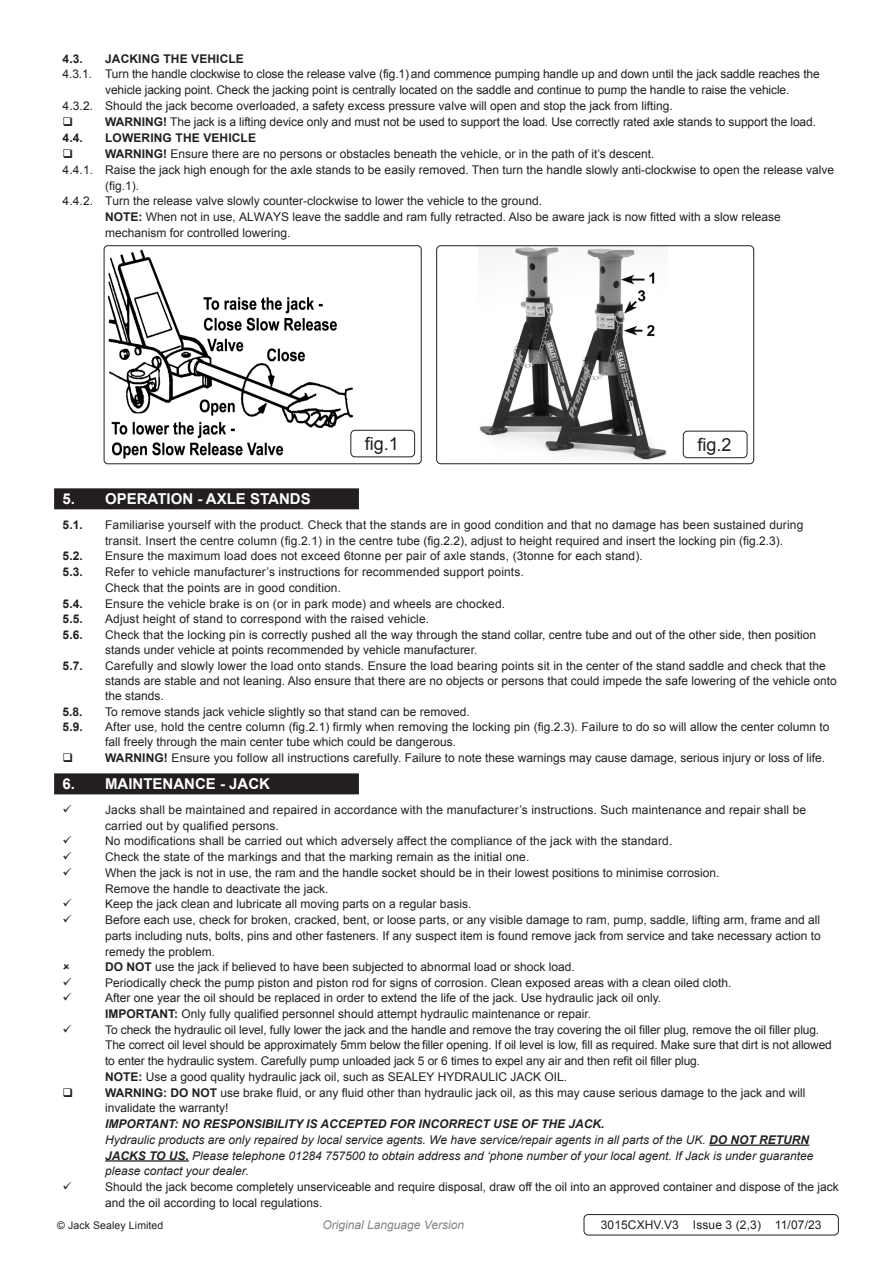
<style>
.page{position:relative;width:893px;height:1263px;background:#fff}
.page>*{position:absolute;margin:0;border:0;box-sizing:border-box;transform-origin:0 0}
.t1{font:18px "Arial";color:#231f20}
.t2{font:700 15px "Arial";color:#fff}
.Body_tabbed{font:12px/15.8px "Arial";color:#231f20}
.Body_tabbed-2{font:italic 12px/15.8px "Arial";color:#231f20}
.t3{font:700 12px "Arial";letter-spacing:.01em;color:#231f20}
.Body_tabbed-3{font:italic 700 12px "Arial";color:#231f20}
.Body__Footer{font:12px "Arial";letter-spacing:.01em;color:#231f20}
.t4{font:italic 12px "Arial";color:#808285}
.Body__Justified__7pt{font:10.5px "Arial";letter-spacing:.01em;color:#231f20}
.s1{font-weight:700}
</style>
<div class="page">
<div style="left:54px;top:488px;width:305px;height:21px;background:#231f20"></div>
<div style="left:54px;top:773px;width:305px;height:21px;background:#231f20"></div>
<hr style="left:709px;top:1144px;width:100px;height:2px;background:#231f20">
<hr style="left:105px;top:1160px;width:84px;height:1px;background:#231f20">
<div style="left:683px;top:431px;width:64px;height:27px;border:1px solid #231f20;border-radius:4px"></div>
<img style="left:478px;top:247px;width:189px;height:213px">
<div style="left:436px;top:245px;width:318px;height:219px;border:1px solid #231f20;border-radius:4px"></div>
<img style="left:104px;top:246px;width:249px;height:213px">
<div style="left:104px;top:245px;width:318px;height:219px;border:1px solid #231f20;border-radius:4px"></div>
<div style="left:350px;top:430px;width:65px;height:27px;border:1px solid #231f20;border-radius:4px"></div>
<div style="left:584px;top:1214px;width:255px;height:21px;border:1px solid #231f20;border-radius:4px"></div>
<p class="t3" style="left:63px;top:51px;width:22px">4.3.</p>
<p class="t3" style="left:105px;top:51px;width:140px">JACKING THE VEHICLE</p>
<p class="Body_tabbed" style="left:105px;top:67px;width:716px;text-indent:-43px">4.3.1. Turn the handle clockwise to close the release valve (fig.1) and commence pumping handle up and down until the jack saddle reaches the vehicle jacking point. Check the jacking point is centrally located on the saddle and continue to pump the handle to raise the vehicle.</p>
<p class="Body_tabbed" style="left:63px;top:98px;width:612px">4.3.2. Should the jack become overloaded, a safety excess pressure valve will open and stop the jack from lifting.</p>
<p class="Body_tabbed" style="left:105px;top:114px;width:712px"><span class="s1">WARNING!</span> The jack is a lifting device only and must not be used to support the load. Use correctly rated axle stands to support the load.</p>
<p class="t3" style="left:63px;top:130px;width:22px">4.4.</p>
<p class="t3" style="left:105px;top:130px;width:152px">LOWERING THE VEHICLE</p>
<p class="Body_tabbed" style="left:105px;top:146px;width:551px"><span class="s1">WARNING!</span> Ensure there are no persons or obstacles beneath the vehicle, or in the path of it’s descent.</p>
<p class="Body_tabbed" style="left:105px;top:162px;width:730px;text-indent:-43px">4.4.1. Raise the jack high enough for the axle stands to be easily removed. Then turn the handle slowly anti-clockwise to open the release valve (fig.1).</p>
<p class="Body_tabbed" style="left:63px;top:193px;width:481px">4.4.2. Turn the release valve slowly counter-clockwise to lower the vehicle to the ground.</p>
<p class="Body_tabbed" style="left:105px;top:209px;width:677px"><span class="s1">NOTE:</span> When not in use, ALWAYS leave the saddle and ram fully retracted. Also be aware jack is now fitted with a slow release mechanism for controlled lowering.</p>
<p class="t1" style="left:365px;top:432px;width:36px">fig.1</p>
<p class="t1" style="left:697px;top:432px;width:36px">fig.2</p>
<p class="t2" style="left:63px;top:489px;width:250px">5. OPERATION - AXLE STANDS</p>
<p class="t3" style="left:63px;top:517px;width:22px">5.1.</p>
<p class="Body_tabbed" style="left:105px;top:517px;width:700px">Familiarise yourself with the product. Check that the stands are in good condition and that no damage has been sustained during transit. Insert the centre column (fig.2.1) in the centre tube (fig.2.2), adjust to height required and insert the locking pin (fig.2.3).</p>
<p class="t3" style="left:63px;top:548px;width:22px">5.2.</p>
<p class="Body_tabbed" style="left:105px;top:548px;width:539px">Ensure the maximum load does not exceed 6tonne per pair of axle stands, (3tonne for each stand).</p>
<p class="t3" style="left:63px;top:564px;width:22px">5.3.</p>
<p class="Body_tabbed" style="left:105px;top:564px;width:420px">Refer to vehicle manufacturer’s instructions for recommended support points.</p>
<p class="Body_tabbed" style="left:105px;top:580px;width:237px">Check that the points are in good condition.</p>
<p class="t3" style="left:63px;top:595px;width:22px">5.4.</p>
<p class="Body_tabbed" style="left:105px;top:596px;width:402px">Ensure the vehicle brake is on (or in park mode) and wheels are chocked.</p>
<p class="t3" style="left:63px;top:611px;width:22px">5.5.</p>
<p class="Body_tabbed" style="left:105px;top:611px;width:326px">Adjust height of stand to correspond with the raised vehicle.</p>
<p class="t3" style="left:63px;top:627px;width:22px">5.6.</p>
<p class="Body_tabbed" style="left:105px;top:627px;width:713px;line-height:15px">Check that the locking pin is correctly pushed all the way through the stand collar, centre tube and out of the other side, then position stands under vehicle at points recommended by vehicle manufacturer.</p>
<p class="t3" style="left:63px;top:658px;width:22px">5.7.</p>
<p class="Body_tabbed" style="left:105px;top:658px;width:733px;line-height:15px">Carefully and slowly lower the load onto stands. Ensure the load bearing points sit in the center of the stand saddle and check that the stands are stable and not leaning. Also ensure that there are no objects or persons that could impede the safe lowering of the vehicle onto the stands.</p>
<p class="t3" style="left:63px;top:703px;width:22px">5.8.</p>
<p class="Body_tabbed" style="left:105px;top:704px;width:366px">To remove stands jack vehicle slightly so that stand can be removed.</p>
<p class="t3" style="left:63px;top:719px;width:22px">5.9.</p>
<p class="Body_tabbed" style="left:105px;top:720px;width:726px;line-height:15px">After use, hold the centre column (fig.2.1) firmly when removing the locking pin (fig.2.3). Failure to do so will allow the center column to fall freely through the main center tube which could be dangerous.</p>
<p class="Body_tabbed" style="left:105px;top:750px;width:722px"><span class="s1">WARNING!</span> Ensure you follow all instructions carefully. Failure to note these warnings may cause damage, serious injury or loss of life.</p>
<p class="t2" style="left:63px;top:774px;width:209px">6. MAINTENANCE - JACK</p>
<p class="Body_tabbed" style="left:105px;top:802px;width:702px">Jacks shall be maintained and repaired in accordance with the manufacturer’s instructions. Such maintenance and repair shall be carried out by qualified persons.</p>
<p class="Body_tabbed" style="left:105px;top:833px;width:569px">No modifications shall be carried out which adversely affect the compliance of the jack with the standard.</p>
<p class="Body_tabbed" style="left:105px;top:849px;width:426px">Check the state of the markings and that the marking remain as the initial one.</p>
<p class="Body_tabbed" style="left:105px;top:865px;width:616px">When the jack is not in use, the ram and the handle socket should be in their lowest positions to minimise corrosion.<br>Remove the handle to deactivate the jack.</p>
<p class="Body_tabbed" style="left:105px;top:896px;width:368px">Keep the jack clean and lubricate all moving parts on a regular basis.</p>
<p class="Body_tabbed" style="left:105px;top:912px;width:717px;text-align:justify">Before each use, check for broken, cracked, bent, or loose parts, or any visible damage to ram, pump, saddle, lifting arm, frame and all parts including nuts, bolts, pins and other fasteners. If any suspect item is found remove jack from service and take necessary action to remedy the problem.</p>
<p class="Body_tabbed" style="left:105px;top:959px;width:471px"><span class="s1">DO NOT</span> use the jack if believed to have been subjected to abnormal load or shock load.</p>
<p class="Body_tabbed" style="left:105px;top:975px;width:628px">Periodically check the pump piston and piston rod for signs of corrosion. Clean exposed areas with a clean oiled cloth.</p>
<p class="Body_tabbed" style="left:105px;top:990px;width:558px">After one year the oil should be replaced in order to extend the life of the jack. Use hydraulic jack oil only.</p>
<p class="Body_tabbed" style="left:105px;top:1006px;width:488px"><span class="s1">IMPORTANT:</span> Only fully qualified personnel should attempt hydraulic maintenance or repair.</p>
<p class="Body_tabbed" style="left:105px;top:1022px;width:728px">To check the hydraulic oil level, fully lower the jack and the handle and remove the tray covering the oil filler plug, remove the oil filler plug.<br>The correct oil level should be approximately 5mm below the filler opening. If oil level is low, fill as required. Make sure that dirt is not allowed to enter the hydraulic system. Carefully pump unloaded jack 5 or 6 times to expel any air and then refit oil filler plug.</p>
<p class="Body_tabbed" style="left:105px;top:1069px;width:463px"><span class="s1">NOTE:</span> Use a good quality hydraulic jack oil, such as SEALEY HYDRAULIC JACK OIL.</p>
<p class="Body_tabbed" style="left:105px;top:1085px;width:702px"><span class="s1">WARNING: DO NOT</span> use brake fluid, or any fluid other than hydraulic jack oil, as this may cause serious damage to the jack and will invalidate the warranty!</p>
<p class="Body_tabbed-3" style="left:105px;top:1116px;width:501px">IMPORTANT: NO RESPONSIBILITY IS ACCEPTED FOR INCORRECT USE OF THE JACK.</p>
<p class="Body_tabbed-2" style="left:105px;top:1132px;width:710px">Hydraulic products are only repaired by local service agents. We have service/repair agents in all parts of the UK. <span class="s1">DO NOT RETURN<br>JACKS TO US.</span> Please telephone 01284 757500 to obtain address and ‘phone number of your local agent. If Jack is under guarantee please contact your dealer.</p>
<p class="Body_tabbed" style="left:105px;top:1179px;width:735px">Should the jack become completely unserviceable and require disposal, draw off the oil into an approved container and dispose of the jack and the oil according to local regulations.</p>
<p class="Body__Justified__7pt" style="left:57px;top:1218px;width:108px">© Jack Sealey Limited</p>
<p class="t4" style="left:323px;top:1217px;width:143px">Original Language Version</p>
<p class="Body__Footer" style="left:601px;top:1217px;width:222px">3015CXHV.V3 Issue 3 (2,3) 11/07/23</p>
</div>
